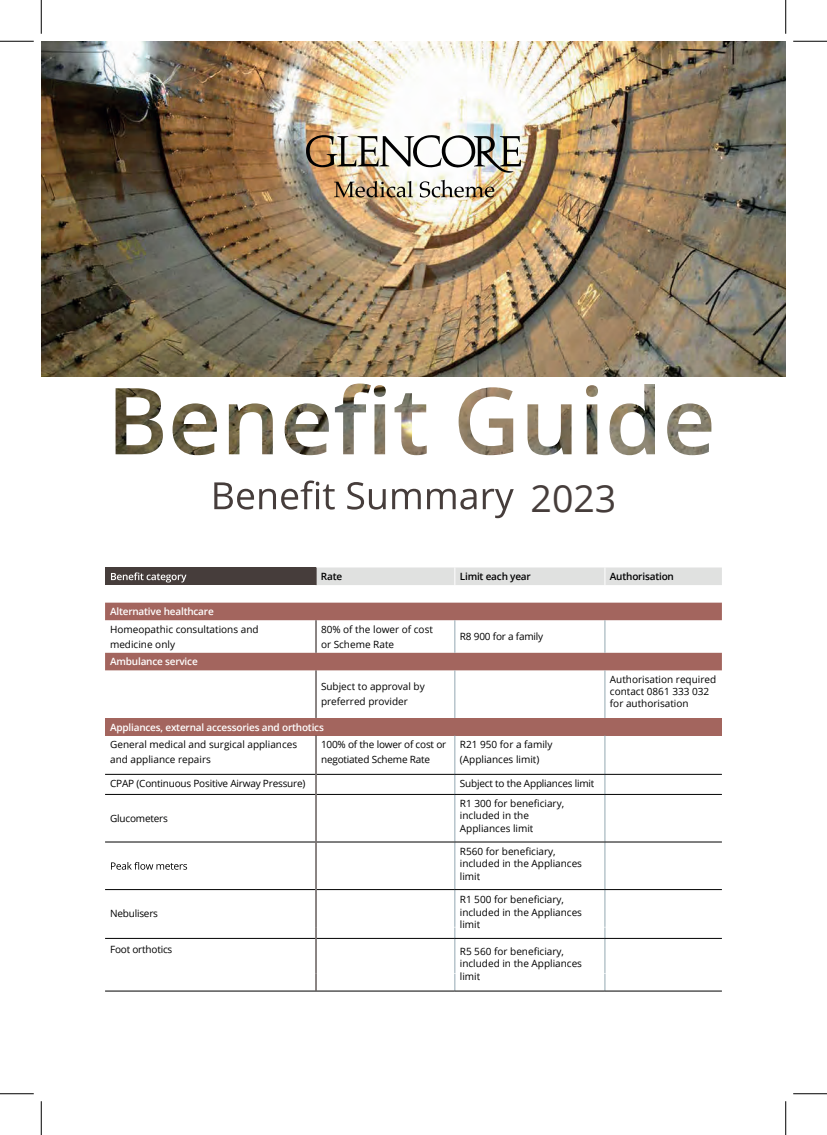
<style>
.page{position:relative;width:827px;height:1135px;background:#fff}
.page>*{position:absolute;margin:0;border:0;box-sizing:border-box;transform-origin:0 0}
.t1{font:37.5px "Open Sans";color:#463d3b}
.t2{font:10px/12.5px "Open Sans";color:#000001}
.t3{font:10px/15px "Open Sans";letter-spacing:-.02em;color:#000001}
.t4{font:600 10px/17.6px "Open Sans";letter-spacing:-.02em;color:#fff}
.t5{font:600 10px "Open Sans";letter-spacing:-.02em;color:#000001}
.s1{font-weight:600;color:#fff}
.s2{font-weight:400;color:#000001}
</style>
<div class="page">
<img style="left:41px;top:41px;width:744px;height:335px">
<div style="left:105px;top:567px;width:211px;height:18px;background:#463d3b"></div>
<svg style="left:105px;top:603px;width:617px;height:67px;fill:#a3655e"></svg>
<div style="left:105px;top:718px;width:617px;height:17px;background:#a3655e"></div>
<hr style="left:105px;top:774px;width:210px;height:1px;background:#000001">
<hr style="left:105px;top:794px;width:210px;height:1px;background:#000001">
<hr style="left:105px;top:842px;width:210px;height:1px;background:#000001">
<hr style="left:105px;top:889px;width:210px;height:1px;background:#000001">
<hr style="left:105px;top:938px;width:210px;height:1px;background:#000001">
<hr style="left:105px;top:991px;width:211px;height:1px;background:#000001">
<hr style="left:454px;top:620px;width:1px;height:33px;background:#93a8b2">
<hr style="left:604px;top:620px;width:1px;height:33px;background:#93a8b2">
<hr style="left:454px;top:670px;width:1px;height:48px;background:#93a8b2">
<hr style="left:604px;top:670px;width:1px;height:48px;background:#93a8b2">
<hr style="left:454px;top:735px;width:1px;height:39px;background:#93a8b2">
<hr style="left:604px;top:735px;width:1px;height:39px;background:#93a8b2">
<svg style="left:454px;top:775px;width:1px;height:19px"></svg>
<svg style="left:604px;top:775px;width:1px;height:19px"></svg>
<hr style="left:454px;top:795px;width:1px;height:47px;background:#93a8b2">
<hr style="left:604px;top:795px;width:1px;height:47px;background:#93a8b2">
<hr style="left:454px;top:842px;width:1px;height:47px;background:#93a8b2">
<hr style="left:604px;top:842px;width:1px;height:47px;background:#93a8b2">
<hr style="left:454px;top:890px;width:1px;height:37px;background:#93a8b2">
<hr style="left:604px;top:890px;width:1px;height:37px;background:#93a8b2">
<hr style="left:454px;top:927px;width:1px;height:46px;background:#93a8b2">
<hr style="left:604px;top:927px;width:1px;height:46px;background:#93a8b2">
<svg style="left:454px;top:974px;width:1px;height:17px"></svg>
<svg style="left:604px;top:974px;width:1px;height:17px"></svg>
<hr style="left:316px;top:774px;width:139px;height:1px;background:#000001">
<hr style="left:455px;top:774px;width:150px;height:1px;background:#000001">
<hr style="left:605px;top:774px;width:117px;height:1px;background:#000001">
<hr style="left:316px;top:794px;width:139px;height:1px;background:#000001">
<hr style="left:455px;top:794px;width:150px;height:1px;background:#000001">
<hr style="left:605px;top:794px;width:117px;height:1px;background:#000001">
<hr style="left:316px;top:842px;width:139px;height:1px;background:#000001">
<hr style="left:455px;top:842px;width:150px;height:1px;background:#000001">
<hr style="left:605px;top:842px;width:117px;height:1px;background:#000001">
<hr style="left:316px;top:889px;width:139px;height:1px;background:#000001">
<hr style="left:455px;top:889px;width:150px;height:1px;background:#000001">
<hr style="left:605px;top:889px;width:117px;height:1px;background:#000001">
<hr style="left:316px;top:938px;width:139px;height:1px;background:#000001">
<hr style="left:455px;top:938px;width:150px;height:1px;background:#000001">
<hr style="left:605px;top:938px;width:117px;height:1px;background:#000001">
<hr style="left:316px;top:991px;width:139px;height:1px;background:#000001">
<hr style="left:455px;top:991px;width:150px;height:1px;background:#000001">
<hr style="left:605px;top:991px;width:117px;height:1px;background:#000001">
<div style="left:316px;top:567px;width:406px;height:18px;background:#e0e1e0"></div>
<hr style="left:315px;top:620px;width:1px;height:33px;background:#463d3b">
<hr style="left:315px;top:670px;width:1px;height:48px;background:#463d3b">
<hr style="left:315px;top:735px;width:1px;height:39px;background:#463d3b">
<svg style="left:315px;top:774px;width:1px;height:20px"></svg>
<hr style="left:315px;top:794px;width:1px;height:48px;background:#463d3b">
<hr style="left:315px;top:842px;width:1px;height:47px;background:#463d3b">
<hr style="left:315px;top:889px;width:1px;height:38px;background:#463d3b">
<hr style="left:315px;top:927px;width:1px;height:46px;background:#463d3b">
<svg style="left:315px;top:973px;width:1px;height:18px"></svg>
<svg style="left:111px;top:572px;width:75px;height:10px"></svg>
<svg style="left:111px;top:862px;width:76px;height:8px"></svg>
<img style="left:306px;top:135px;width:215px;height:38px">
<svg style="left:334px;top:181px;width:79px;height:16px"></svg>
<svg style="left:420px;top:180px;width:74px;height:18px"></svg>
<img style="left:116px;top:383px;width:595px;height:72px">
<svg style="left:214px;top:480px;width:299px;height:38px"></svg>
<hr style="left:0;top:41px;width:34px;height:1px;background:#000">
<hr style="left:793px;top:41px;width:34px;height:1px;background:#000">
<hr style="left:0;top:1093px;width:34px;height:1px;background:#000">
<hr style="left:793px;top:1093px;width:34px;height:1px;background:#000">
<hr style="left:41px;top:0;width:1px;height:34px;background:#000">
<hr style="left:41px;top:1101px;width:1px;height:34px;background:#000">
<hr style="left:785px;top:0;width:1px;height:34px;background:#000">
<hr style="left:785px;top:1101px;width:1px;height:34px;background:#000">
<p class="t1" style="left:530px;top:472px;width:87px">2023</p>
<p class="t2" style="left:110px;top:602px;width:150px;line-height:17.6px"><span class="s1">Alternative healthcare<br></span>Homeopathic consultations and</p>
<p class="t2" style="left:110px;top:638px;width:66px">medicine only</p>
<p class="t4" style="left:110px;top:653px;width:89px">Ambulance service</p>
<p class="t5" style="left:321px;top:570px;width:23px">Rate</p>
<p class="t5" style="left:460px;top:570px;width:73px">Limit each year</p>
<p class="t5" style="left:610px;top:570px;width:66px">Authorisation</p>
<p class="t2" style="left:321px;top:621px;width:113px;line-height:15px">80% of the lower of cost or Scheme Rate</p>
<p class="t3" style="left:460px;top:629px;width:85px">R8 900 for a family</p>
<p class="t2" style="left:321px;top:679px;width:105px;line-height:15px">Subject to approval by preferred provider</p>
<p class="t2" style="left:610px;top:673px;width:108px;line-height:12px">Authorisation required contact 0861 333 032 for authorisation</p>
<p class="t4" style="left:110px;top:718px;width:215px">Appliances, external accessories and orthotics<br><span class="s2">General medical and surgical appliances</span></p>
<p class="t2" style="left:110px;top:753px;width:102px">and appliance repairs</p>
<p class="t3" style="left:321px;top:737px;width:127px">100% of the lower of cost or negotiated Scheme Rate</p>
<p class="t2" style="left:460px;top:737px;width:94px;line-height:15px">R21 950 for a family (Appliances limit)</p>
<p class="t3" style="left:110px;top:775px;width:197px">CPAP (Continuous Positive Airway Pressure)</p>
<p class="t3" style="left:460px;top:775px;width:136px">Subject to the Appliances limit</p>
<p class="t3" style="left:110px;top:811px;width:59px">Glucometers</p>
<p class="t2" style="left:460px;top:797px;width:106px">R1 300 for beneficiary, included in the<br>Appliances limit</p>
<p class="t2" style="left:460px;top:844px;width:124px">R560 for beneficiary, included in the Appliances limit</p>
<p class="t3" style="left:110px;top:906px;width:49px">Nebulisers</p>
<p class="t3" style="left:110px;top:942px;width:64px">Foot orthotics</p>
<p class="t2" style="left:460px;top:893px;width:124px">R1 500 for beneficiary, included in the Appliances limit</p>
<p class="t2" style="left:460px;top:944px;width:124px">R5 560 for beneficiary, included in the Appliances limit</p>
</div>
